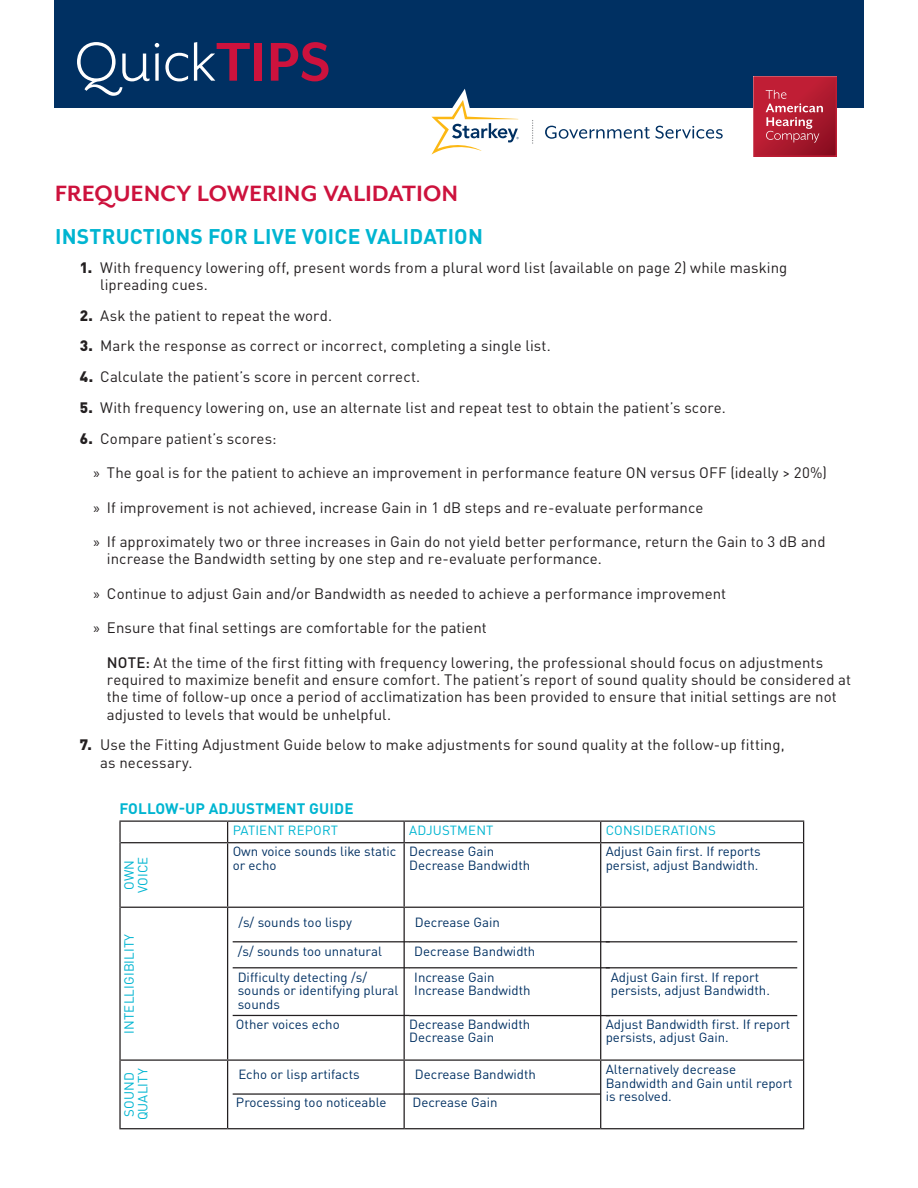
<style>
.page{position:relative;width:918px;height:1188px;background:#fff}
.page>*{position:absolute;margin:0;border:0;box-sizing:border-box;transform-origin:0 0}
.t1{font:62.85px "Mr Eaves XL San OT";letter-spacing:.005em;color:#fff}
._1-SubHead{font:700 25.5px "Mr Eaves XL San OT";letter-spacing:.02em;color:#cd123d}
._3-Section_Head{font:700 21px "DINOT";letter-spacing:.01em;color:#00b5d1}
.t2{font:15px/17.2px "DINOT";letter-spacing:.005em;color:#231f20}
._3-Section_Head-2{font:700 15px "DINOT";letter-spacing:.01em;color:#00b5d1}
.ST-SubHead{font:13.2px/13.8px "DINOT";color:#003062}
.ST-SubHead-2{font:13.2px/13.8px "DINOT";letter-spacing:.01em;color:#00b5d1}
.s1{font-weight:700;color:#cd123d}
.s2{font-weight:900}
.s3{font-family:"Myriad Pro"}
.s4{font-weight:500}
</style>
<div class="page">
<div style="left:54px;top:0;width:810px;height:108px;background:#003062"></div>
<svg style="left:754px;top:77px;width:83px;height:80px;background:#b72b3e"></svg>
<svg style="left:431px;top:89px;width:88px;height:66px"></svg>
<svg style="left:545px;top:126px;width:178px;height:13px"></svg>
<svg style="left:532px;top:120px;width:1px;height:24px"></svg>
<hr style="left:119px;top:821px;width:109px;height:1px;background:#231f20">
<hr style="left:228px;top:821px;width:176px;height:1px;background:#231f20">
<hr style="left:404px;top:821px;width:197px;height:1px;background:#231f20">
<hr style="left:601px;top:821px;width:203px;height:1px;background:#231f20">
<hr style="left:121px;top:842px;width:107px;height:1px;background:#231f20">
<hr style="left:228px;top:842px;width:176px;height:1px;background:#231f20">
<hr style="left:404px;top:842px;width:197px;height:1px;background:#231f20">
<hr style="left:601px;top:842px;width:202px;height:1px;background:#231f20">
<hr style="left:121px;top:907px;width:107px;height:1px;background:#231f20">
<hr style="left:228px;top:907px;width:176px;height:1px;background:#231f20">
<hr style="left:404px;top:907px;width:197px;height:1px;background:#231f20">
<hr style="left:601px;top:907px;width:202px;height:1px;background:#231f20">
<hr style="left:121px;top:1059px;width:107px;height:2px;background:#231f20">
<hr style="left:228px;top:1059px;width:176px;height:2px;background:#231f20">
<hr style="left:404px;top:1059px;width:197px;height:2px;background:#231f20">
<hr style="left:601px;top:1059px;width:202px;height:2px;background:#231f20">
<hr style="left:119px;top:1128px;width:109px;height:1px;background:#231f20">
<hr style="left:228px;top:1128px;width:176px;height:1px;background:#231f20">
<hr style="left:404px;top:1128px;width:197px;height:1px;background:#231f20">
<hr style="left:601px;top:1128px;width:203px;height:1px;background:#231f20">
<hr style="left:119px;top:822px;width:2px;height:21px;background:#231f20">
<svg style="left:227px;top:822px;width:1px;height:20px"></svg>
<svg style="left:404px;top:822px;width:1px;height:20px"></svg>
<svg style="left:600px;top:822px;width:1px;height:20px"></svg>
<svg style="left:803px;top:822px;width:1px;height:21px"></svg>
<hr style="left:119px;top:843px;width:2px;height:64px;background:#231f20">
<hr style="left:227px;top:843px;width:1px;height:64px;background:#231f20">
<hr style="left:404px;top:843px;width:1px;height:64px;background:#231f20">
<hr style="left:600px;top:843px;width:1px;height:64px;background:#231f20">
<hr style="left:803px;top:843px;width:1px;height:64px;background:#231f20">
<hr style="left:119px;top:907px;width:2px;height:153px;background:#231f20">
<hr style="left:227px;top:908px;width:1px;height:151px;background:#231f20">
<hr style="left:404px;top:908px;width:1px;height:151px;background:#231f20">
<hr style="left:600px;top:908px;width:1px;height:151px;background:#231f20">
<hr style="left:803px;top:907px;width:1px;height:153px;background:#231f20">
<hr style="left:119px;top:1060px;width:2px;height:68px;background:#231f20">
<hr style="left:227px;top:1061px;width:1px;height:67px;background:#231f20">
<hr style="left:404px;top:1061px;width:1px;height:67px;background:#231f20">
<hr style="left:600px;top:1061px;width:1px;height:67px;background:#231f20">
<hr style="left:803px;top:1060px;width:1px;height:68px;background:#231f20">
<hr style="left:233px;top:941px;width:177px;height:1px;background:#231f20">
<hr style="left:233px;top:967px;width:177px;height:1px;background:#231f20">
<hr style="left:233px;top:1015px;width:177px;height:1px;background:#231f20">
<hr style="left:409px;top:941px;width:201px;height:1px;background:#231f20">
<hr style="left:409px;top:967px;width:201px;height:1px;background:#231f20">
<hr style="left:409px;top:1015px;width:201px;height:1px;background:#231f20">
<hr style="left:606px;top:941px;width:191px;height:1px;background:#231f20">
<hr style="left:606px;top:967px;width:191px;height:1px;background:#231f20">
<hr style="left:606px;top:1015px;width:191px;height:1px;background:#231f20">
<hr style="left:233px;top:1093px;width:177px;height:2px;background:#231f20">
<hr style="left:409px;top:1093px;width:192px;height:2px;background:#231f20">
<h1 class="t1" style="left:75px;top:30px;width:257px">Quick<span class="s1">TIPS</span></h1>
<p class="_1-SubHead" style="left:55px;top:179px;width:404px">FREQUENCY LOWERING VALIDATION</p>
<p class="_3-Section_Head" style="left:55px;top:223px;width:429px">INSTRUCTIONS FOR LIVE VOICE VALIDATION</p>
<p class="t2" style="left:100px;top:258px;width:689px;text-indent:-20px"><span class="s2">1.</span> With frequency lowering off, present words from a plural word list (available on page 2) while masking lipreading cues.</p>
<p class="t2" style="left:80px;top:306px;width:254px"><span class="s2">2.</span> Ask the patient to repeat the word.</p>
<p class="t2" style="left:80px;top:337px;width:472px"><span class="s2">3.</span> Mark the response as correct or incorrect, completing a single list.</p>
<p class="t2" style="left:80px;top:368px;width:342px"><span class="s2">4.</span> Calculate the patient’s score in percent correct.</p>
<p class="t2" style="left:80px;top:399px;width:648px"><span class="s2">5.</span> With frequency lowering on, use an alternate list and repeat test to obtain the patient’s score.</p>
<p class="t2" style="left:80px;top:429px;width:198px"><span class="s2">6.</span> Compare patient’s scores:</p>
<p class="t2" style="left:93px;top:464px;width:735px"><span class="s3">»</span> The goal is for the patient to achieve an improvement in performance feature ON versus OFF (ideally &gt; 20%)</p>
<p class="t2" style="left:93px;top:498px;width:611px"><span class="s3">»</span> If improvement is not achieved, increase Gain in 1 dB steps and re-evaluate performance</p>
<p class="t2" style="left:107px;top:533px;width:720px;text-indent:-14px"><span class="s3">»</span> If approximately two or three increases in Gain do not yield better performance, return the Gain to 3 dB and increase the Bandwidth setting by one step and re-evaluate performance.</p>
<p class="t2" style="left:93px;top:585px;width:634px"><span class="s3">»</span> Continue to adjust Gain and/or Bandwidth as needed to achieve a performance improvement</p>
<p class="t2" style="left:93px;top:619px;width:395px"><span class="s3">»</span> Ensure that final settings are comfortable for the patient</p>
<p class="t2" style="left:107px;top:654px;width:746px"><span class="s4">NOTE:</span> At the time of the first fitting with frequency lowering, the professional should focus on adjustments required to maximize benefit and ensure comfort. The patient’s report of sound quality should be considered at the time of follow-up once a period of acclimatization has been provided to ensure that initial settings are not adjusted to levels that would be unhelpful.</p>
<p class="t2" style="left:100px;top:736px;width:686px;text-indent:-20px"><span class="s2">7.</span> Use the Fitting Adjustment Guide below to make adjustments for sound quality at the follow-up fitting, as necessary.</p>
<p class="_3-Section_Head-2" style="left:119px;top:799px;width:236px">FOLLOW-UP ADJUSTMENT GUIDE</p>
<p class="ST-SubHead-2" style="left:233px;top:823px;width:107px">PATIENT REPORT</p>
<p class="ST-SubHead-2" style="left:409px;top:823px;width:86px">ADJUSTMENT</p>
<p class="ST-SubHead-2" style="left:606px;top:823px;width:111px">CONSIDERATIONS</p>
<p class="ST-SubHead-2" style="left:122px;top:893px;width:38px;rotate:-90deg">OWN<br>VOICE</p>
<p class="ST-SubHead" style="left:233px;top:845px;width:165px">Own voice sounds like static or echo</p>
<p class="ST-SubHead" style="left:409px;top:845px;width:86px">Decrease Gain</p>
<p class="ST-SubHead" style="left:606px;top:845px;width:156px">Adjust Gain first. If reports persist, adjust Bandwidth.</p>
<p class="ST-SubHead" style="left:409px;top:858px;width:123px">Decrease Bandwidth</p>
<p class="ST-SubHead-2" style="left:122px;top:1034px;width:101px;rotate:-90deg">INTELLIGIBILITY</p>
<p class="ST-SubHead" style="left:238px;top:915px;width:115px">/s/ sounds too lispy</p>
<p class="ST-SubHead" style="left:238px;top:944px;width:146px">/s/ sounds too unnatural</p>
<p class="ST-SubHead" style="left:238px;top:970px;width:162px">Difficulty detecting /s/ sounds or identifying plural sounds</p>
<p class="ST-SubHead" style="left:236px;top:1017px;width:105px">Other voices echo</p>
<p class="ST-SubHead-2" style="left:122px;top:1120px;width:54px;rotate:-90deg">SOUND<br>QUALITY</p>
<p class="ST-SubHead" style="left:238px;top:1068px;width:123px">Echo or lisp artifacts</p>
<p class="ST-SubHead" style="left:236px;top:1095px;width:152px">Processing too noticeable</p>
<p class="ST-SubHead" style="left:415px;top:915px;width:86px">Decrease Gain</p>
<p class="ST-SubHead" style="left:414px;top:944px;width:123px">Decrease Bandwidth</p>
<p class="ST-SubHead" style="left:414px;top:970px;width:82px">Increase Gain</p>
<p class="ST-SubHead" style="left:414px;top:983px;width:118px">Increase Bandwidth</p>
<p class="ST-SubHead" style="left:409px;top:1017px;width:123px">Decrease Bandwidth</p>
<p class="ST-SubHead" style="left:409px;top:1031px;width:86px">Decrease Gain</p>
<p class="ST-SubHead" style="left:415px;top:1068px;width:123px">Decrease Bandwidth</p>
<p class="ST-SubHead" style="left:413px;top:1095px;width:86px">Decrease Gain</p>
<p class="ST-SubHead" style="left:611px;top:970px;width:161px">Adjust Gain first. If report persists, adjust Bandwidth.</p>
<p class="ST-SubHead" style="left:606px;top:1017px;width:186px">Adjust Bandwidth first. If report persists, adjust Gain.</p>
<p class="ST-SubHead" style="left:606px;top:1062px;width:188px">Alternatively decrease<br>Bandwidth and Gain until report is resolved.</p>
</div>
